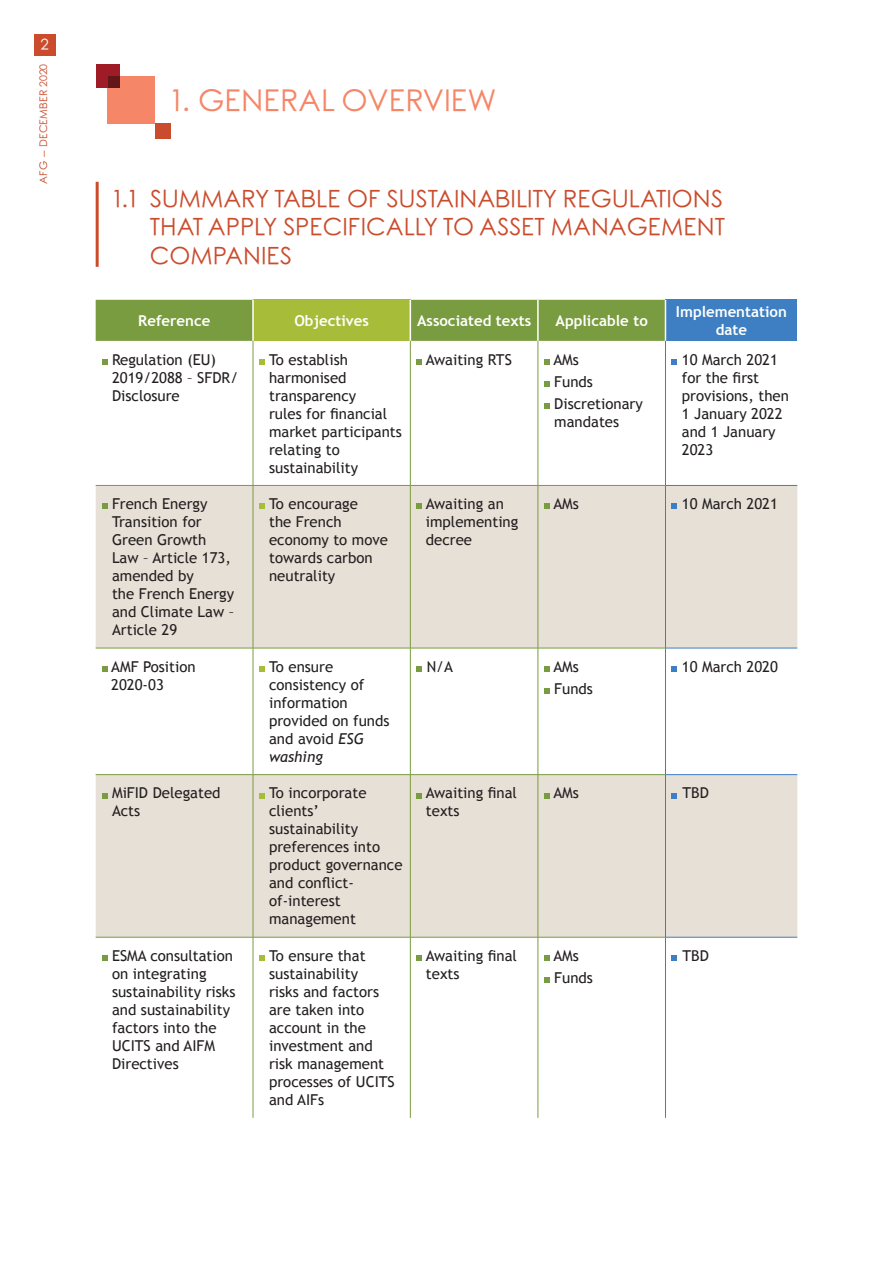
<style>
.page{position:relative;width:893px;height:1263px;background:#fff}
.page>*{position:absolute;margin:0;border:0;box-sizing:border-box;transform-origin:0 0}
.t1{font:30px "Rounded Elegance";color:#f58667}
.t2{font:24px/28.8px "Rounded Elegance";color:#ca4c2c;text-align:justify}
.t3{font:15px/18px "Trebuchet MS";color:#231f20}
.t4{font:700 15px/18px "Trebuchet MS";color:#fff;text-align:center}
.t5{font:15px "Rounded Elegance";color:#fff}
.t6{font:10.5px "Rounded Elegance";color:#ca4c2c}
.s1{font-style:italic}
</style>
<div class="page">
<div style="left:34px;top:34px;width:21px;height:21px;background:#ca4c2c"></div>
<hr style="left:96px;top:182px;width:3px;height:85px;background:#ca4c2c">
<div style="left:155px;top:123px;width:16px;height:16px;background:#ca4c2c"></div>
<div style="left:108px;top:76px;width:47px;height:47px;background:#f58667"></div>
<div style="left:96px;top:64px;width:24px;height:24px;background:#9f1c27"></div>
<div style="left:108px;top:76px;width:12px;height:12px;background:#621617"></div>
<div style="left:96px;top:300px;width:569px;height:41px;background:#7a9c40"></div>
<div style="left:253px;top:300px;width:157px;height:41px;background:#a7bd39"></div>
<div style="left:665px;top:300px;width:132px;height:41px;background:#3d7fc2"></div>
<svg style="left:96px;top:486px;width:701px;height:451px;fill:#e7e0d7"></svg>
<hr style="left:252px;top:300px;width:2px;height:41px;background:#fff">
<hr style="left:410px;top:300px;width:1px;height:41px;background:#fff">
<hr style="left:537px;top:300px;width:2px;height:41px;background:#fff">
<hr style="left:665px;top:300px;width:1px;height:41px;background:#fff">
<hr style="left:665px;top:341px;width:1px;height:144px;background:#3d7fc2">
<hr style="left:665px;top:485px;width:132px;height:1px;background:#3d7fc2">
<hr style="left:665px;top:486px;width:1px;height:162px;background:#3d7fc2">
<hr style="left:665px;top:648px;width:132px;height:1px;background:#3d7fc2">
<hr style="left:665px;top:648px;width:1px;height:126px;background:#3d7fc2">
<hr style="left:665px;top:774px;width:132px;height:1px;background:#3d7fc2">
<hr style="left:665px;top:775px;width:1px;height:162px;background:#3d7fc2">
<hr style="left:665px;top:937px;width:132px;height:1px;background:#3d7fc2">
<hr style="left:665px;top:937px;width:1px;height:181px;background:#3d7fc2">
<hr style="left:253px;top:341px;width:1px;height:144px;background:#7a9c40">
<hr style="left:410px;top:341px;width:1px;height:144px;background:#7a9c40">
<hr style="left:538px;top:341px;width:1px;height:144px;background:#7a9c40">
<hr style="left:96px;top:485px;width:157px;height:1px;background:#7a9c40">
<hr style="left:253px;top:485px;width:157px;height:1px;background:#7a9c40">
<hr style="left:253px;top:486px;width:1px;height:162px;background:#7a9c40">
<hr style="left:410px;top:485px;width:128px;height:1px;background:#7a9c40">
<hr style="left:410px;top:486px;width:1px;height:162px;background:#7a9c40">
<hr style="left:538px;top:485px;width:127px;height:1px;background:#7a9c40">
<hr style="left:538px;top:486px;width:1px;height:162px;background:#7a9c40">
<hr style="left:96px;top:648px;width:157px;height:1px;background:#7a9c40">
<hr style="left:253px;top:648px;width:157px;height:1px;background:#7a9c40">
<hr style="left:253px;top:648px;width:1px;height:126px;background:#7a9c40">
<hr style="left:410px;top:648px;width:128px;height:1px;background:#7a9c40">
<hr style="left:410px;top:648px;width:1px;height:126px;background:#7a9c40">
<hr style="left:538px;top:648px;width:127px;height:1px;background:#7a9c40">
<hr style="left:538px;top:648px;width:1px;height:126px;background:#7a9c40">
<hr style="left:96px;top:774px;width:157px;height:1px;background:#7a9c40">
<hr style="left:253px;top:774px;width:157px;height:1px;background:#7a9c40">
<hr style="left:253px;top:775px;width:1px;height:162px;background:#7a9c40">
<hr style="left:410px;top:774px;width:128px;height:1px;background:#7a9c40">
<hr style="left:410px;top:775px;width:1px;height:162px;background:#7a9c40">
<hr style="left:538px;top:774px;width:127px;height:1px;background:#7a9c40">
<hr style="left:538px;top:775px;width:1px;height:162px;background:#7a9c40">
<hr style="left:96px;top:937px;width:157px;height:1px;background:#7a9c40">
<hr style="left:253px;top:937px;width:157px;height:1px;background:#7a9c40">
<hr style="left:253px;top:937px;width:1px;height:181px;background:#7a9c40">
<hr style="left:410px;top:937px;width:128px;height:1px;background:#7a9c40">
<hr style="left:410px;top:937px;width:1px;height:181px;background:#7a9c40">
<hr style="left:538px;top:937px;width:127px;height:1px;background:#7a9c40">
<hr style="left:538px;top:937px;width:1px;height:181px;background:#7a9c40">
<svg style="left:102px;top:359px;width:6px;height:6px"></svg>
<svg style="left:259px;top:359px;width:6px;height:6px"></svg>
<svg style="left:416px;top:359px;width:6px;height:6px"></svg>
<svg style="left:544px;top:359px;width:6px;height:6px"></svg>
<svg style="left:544px;top:381px;width:6px;height:6px"></svg>
<svg style="left:544px;top:403px;width:6px;height:6px"></svg>
<svg style="left:671px;top:359px;width:6px;height:6px"></svg>
<svg style="left:102px;top:503px;width:6px;height:6px"></svg>
<svg style="left:259px;top:503px;width:6px;height:6px"></svg>
<svg style="left:416px;top:503px;width:6px;height:6px"></svg>
<svg style="left:544px;top:503px;width:6px;height:6px"></svg>
<svg style="left:671px;top:503px;width:6px;height:6px"></svg>
<svg style="left:102px;top:666px;width:6px;height:6px"></svg>
<svg style="left:259px;top:666px;width:6px;height:6px"></svg>
<svg style="left:416px;top:666px;width:6px;height:6px"></svg>
<svg style="left:544px;top:666px;width:6px;height:6px"></svg>
<svg style="left:544px;top:688px;width:6px;height:6px"></svg>
<svg style="left:671px;top:666px;width:6px;height:6px"></svg>
<svg style="left:102px;top:793px;width:6px;height:5px"></svg>
<svg style="left:259px;top:793px;width:6px;height:5px"></svg>
<svg style="left:416px;top:793px;width:6px;height:5px"></svg>
<svg style="left:544px;top:793px;width:6px;height:5px"></svg>
<svg style="left:671px;top:793px;width:6px;height:5px"></svg>
<svg style="left:102px;top:955px;width:6px;height:6px"></svg>
<svg style="left:259px;top:955px;width:6px;height:6px"></svg>
<svg style="left:416px;top:955px;width:6px;height:6px"></svg>
<svg style="left:544px;top:955px;width:6px;height:6px"></svg>
<svg style="left:544px;top:977px;width:6px;height:6px"></svg>
<svg style="left:671px;top:955px;width:6px;height:6px"></svg>
<p class="t5" style="left:40px;top:35px;width:10px">2</p>
<p class="t6" style="left:37px;top:184px;width:121px;rotate:-90deg">AFG – DECEMBER 2020</p>
<h1 class="t1" style="left:171px;top:83px;width:327px">1. GENERAL OVERVIEW</h1>
<h2 class="t2" style="left:150px;top:187px;width:577px;text-indent:-37px">1.1 SUMMARY TABLE OF SUSTAINABILITY REGULATIONS THAT APPLY SPECIFICALLY TO ASSET MANAGEMENT COMPANIES</h2>
<p class="t4" style="left:138px;top:311px;width:74px">Reference</p>
<p class="t4" style="left:294px;top:311px;width:76px">Objectives</p>
<p class="t4" style="left:417px;top:311px;width:116px">Associated texts</p>
<p class="t4" style="left:556px;top:311px;width:94px">Applicable to</p>
<p class="t4" style="left:676px;top:302px;width:112px">Implementation date</p>
<p class="t3" style="left:112px;top:351px;width:128px">Regulation (EU)<br>2019/2088 – SFDR/<br>Disclosure</p>
<p class="t3" style="left:269px;top:351px;width:134px">To establish harmonised transparency<br>rules for financial market participants relating to sustainability</p>
<p class="t3" style="left:426px;top:351px;width:87px">Awaiting RTS</p>
<p class="t3" style="left:553px;top:348px;width:91px;line-height:22.2px">AMs<br>Funds<br>Discretionary</p>
<p class="t3" style="left:682px;top:351px;width:109px">10 March 2021 for the first provisions, then<br>1 January 2022 and 1 January<br>2023</p>
<p class="t3" style="left:554px;top:413px;width:66px">mandates</p>
<p class="t3" style="left:112px;top:495px;width:124px">French Energy<br>Transition for<br>Green Growth<br>Law – Article 173, amended by<br>the French Energy and Climate Law –<br>Article 29</p>
<p class="t3" style="left:269px;top:495px;width:120px">To encourage<br>the French economy to move towards carbon neutrality</p>
<p class="t3" style="left:426px;top:495px;width:94px">Awaiting an implementing decree</p>
<p class="t3" style="left:553px;top:495px;width:27px">AMs</p>
<p class="t3" style="left:682px;top:495px;width:98px">10 March 2021</p>
<p class="t3" style="left:111px;top:658px;width:86px">AMF Position<br>2020-03</p>
<p class="t3" style="left:269px;top:658px;width:122px">To ensure consistency of information provided on funds and avoid <span class="s1">ESG washing</span></p>
<p class="t3" style="left:427px;top:658px;width:28px">N/A</p>
<p class="t3" style="left:553px;top:656px;width:41px;line-height:22.2px">AMs<br>Funds</p>
<p class="t3" style="left:682px;top:658px;width:98px">10 March 2020</p>
<p class="t3" style="left:112px;top:784px;width:110px">MiFID Delegated<br>Acts</p>
<p class="t3" style="left:269px;top:784px;width:135px">To incorporate clients’ sustainability preferences into product governance and conflict&shy;of-interest management</p>
<p class="t3" style="left:426px;top:784px;width:93px">Awaiting final texts</p>
<p class="t3" style="left:553px;top:784px;width:27px">AMs</p>
<p class="t3" style="left:683px;top:784px;width:28px">TBD</p>
<p class="t3" style="left:112px;top:947px;width:125px">ESMA consultation on integrating sustainability risks and sustainability factors into the<br>UCITS and AIFM<br>Directives</p>
<p class="t3" style="left:269px;top:947px;width:127px">To ensure that sustainability<br>risks and factors are taken into account in the investment and risk management processes of UCITS and AIFs</p>
<p class="t3" style="left:426px;top:947px;width:93px">Awaiting final texts</p>
<p class="t3" style="left:553px;top:945px;width:41px;line-height:22.2px">AMs<br>Funds</p>
<p class="t3" style="left:683px;top:947px;width:28px">TBD</p>
</div>
